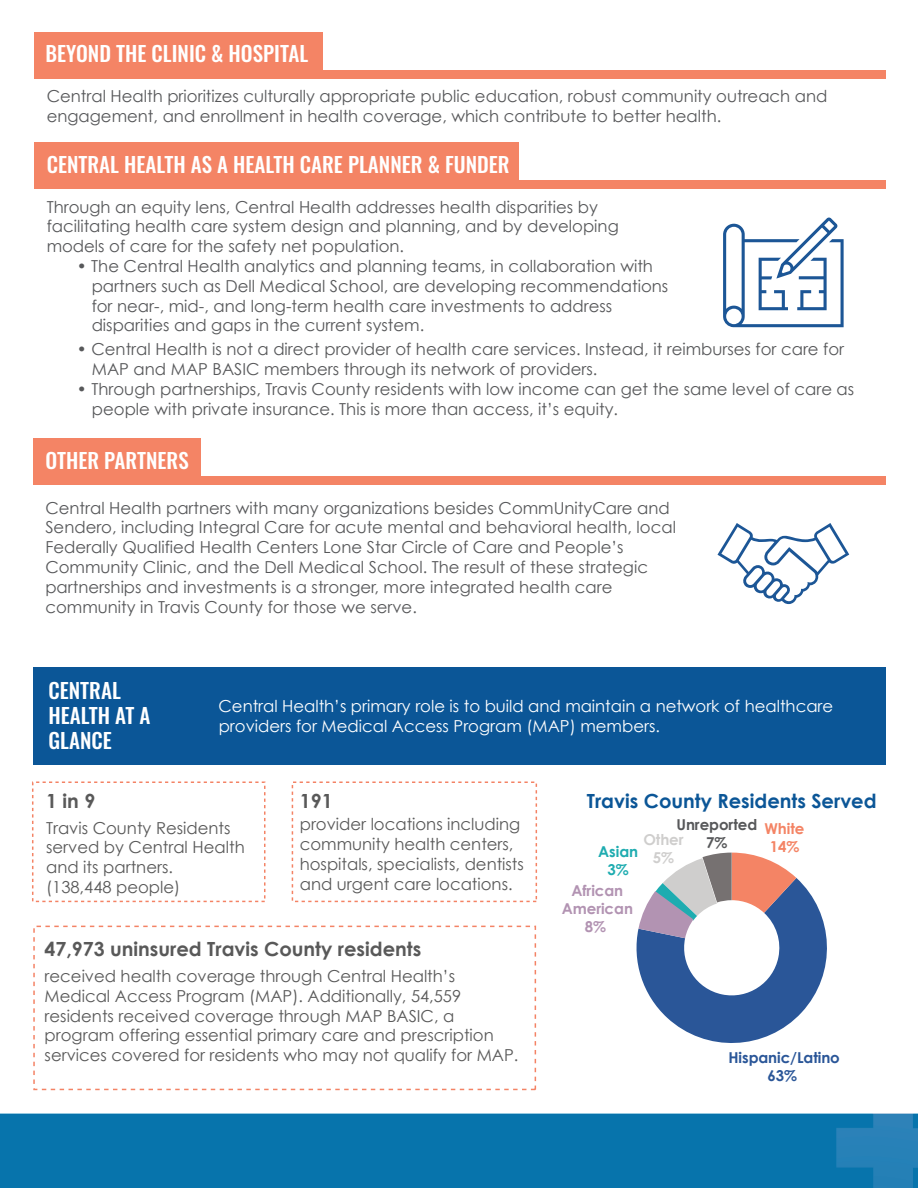
<style>
.page{position:relative;width:918px;height:1188px;background:#fff}
.page>*{position:absolute;margin:0;border:0;box-sizing:border-box;transform-origin:0 0}
.t1{font:500 21px/25.2px "Oswald";color:#fff}
.t2{font:700 19.5px "Century Gothic";color:#595959}
.t3{font:700 19.5px "Century Gothic";color:#0b5697}
.t4{font:16.5px/19.8px "Century Gothic";color:#57585a}
.t5{font:16.5px/19.8px "Century Gothic";color:#595959}
.t6{font:16.5px/19.8px "Century Gothic";color:#fff}
.t7{font:700 15px/18px "Century Gothic";letter-spacing:-.005em;color:#2a5698;text-align:center}
.t8{font:700 15px/18px "Century Gothic";letter-spacing:-.005em;color:#b293b2;text-align:center}
.t9{font:700 15px/18px "Century Gothic";letter-spacing:-.005em;color:#57585a;text-align:center}
.t10{font:700 15px/12px "Century Gothic";color:#cfcecd}
.t11{font:700 15px/18px "Century Gothic";color:#f48465;text-align:center}
.t12{font:700 15px "Century Gothic";color:#1eacb0}
.s1{color:#1eacb0}
</style>
<div class="page">
<div style="left:34px;top:32px;width:288px;height:47px;background:#f48465"></div>
<div style="left:320px;top:71px;width:566px;height:8px;background:#f48465"></div>
<div style="left:34px;top:142px;width:484px;height:47px;background:#f48465"></div>
<div style="left:424px;top:180px;width:462px;height:9px;background:#f48465"></div>
<div style="left:34px;top:438px;width:167px;height:47px;background:#f48465"></div>
<div style="left:185px;top:476px;width:701px;height:9px;background:#f48465"></div>
<div style="left:33px;top:668px;width:852px;height:97px;background:#0b5697"></div>
<svg style="left:636px;top:853px;width:191px;height:190px"></svg>
<div style="left:32px;top:781px;width:233px;height:121px;border:2px dashed #f48365"></div>
<div style="left:292px;top:781px;width:245px;height:121px;border:2px dashed #f48365"></div>
<div style="left:33px;top:926px;width:503px;height:164px;border:2px dashed #f48365"></div>
<div style="left:0;top:1114px;width:918px;height:74px;background:#0774ac"></div>
<svg style="left:718px;top:523px;width:131px;height:81px"></svg>
<svg style="left:723px;top:217px;width:121px;height:110px"></svg>
<p class="t1" style="left:45px;top:42px;width:265px">BEYOND THE CLINIC &amp; HOSPITAL</p>
<p class="t4" style="left:47px;top:86px;width:782px">Central Health prioritizes culturally appropriate public education, robust community outreach and engagement, and enrollment in health coverage, which contribute to better health.</p>
<p class="t1" style="left:47px;top:153px;width:464px">CENTRAL HEALTH AS A HEALTH CARE PLANNER &amp; FUNDER</p>
<p class="t4" style="left:47px;top:197px;width:574px">Through an equity lens, Central Health addresses health disparities by facilitating health care system design and planning, and by developing models of care for the safety net population.</p>
<p class="t4" style="left:92px;top:256px;width:578px;text-indent:-15px">• The Central Health analytics and planning teams, in collaboration with partners such as Dell Medical School, are developing recommendations for near-, mid-, and long-term health care investments to address disparities and gaps in the current system.</p>
<p class="t4" style="left:92px;top:339px;width:754px;text-indent:-15px">• Central Health is not a direct provider of health care services. Instead, it reimburses for care for<br>MAP and MAP BASIC members through its network of providers.</p>
<p class="t4" style="left:92px;top:379px;width:764px;text-indent:-15px">• Through partnerships, Travis County residents with low income can get the same level of care as people with private insurance. This is more than access, it’s equity.</p>
<p class="t1" style="left:45px;top:449px;width:145px">OTHER PARTNERS</p>
<p class="t4" style="left:45px;top:498px;width:632px">Central Health partners with many organizations besides CommUnityCare and Sendero, including Integral Care for acute mental and behavioral health, local Federally Qualified Health Centers Lone Star Circle of Care and People’s Community Clinic, and the Dell Medical School. The result of these strategic partnerships and investments is a stronger, more integrated health care community in Travis County for those we serve.</p>
<p class="t1" style="left:49px;top:679px;width:103px">CENTRAL<br>HEALTH AT A<br>GLANCE</p>
<p class="t6" style="left:219px;top:696px;width:616px">Central Health’s primary role is to build and maintain a network of healthcare providers for Medical Access Program (MAP) members.</p>
<p class="t2" style="left:46px;top:786px;width:51px">1 in 9</p>
<p class="t3" style="left:587px;top:786px;width:291px">Travis County Residents Served</p>
<p class="t2" style="left:300px;top:786px;width:34px">191</p>
<p class="t5" style="left:300px;top:814px;width:226px">provider locations including community health centers, hospitals, specialists, dentists and urgent care locations.</p>
<p class="t9" style="left:677px;top:815px;width:82px">Unreported<br>7%</p>
<p class="t5" style="left:46px;top:817px;width:200px">Travis County Residents served by Central Health and its partners.<br>(138,448 people)</p>
<p class="t11" style="left:764px;top:818px;width:42px">White<br>14%</p>
<p class="t10" style="left:598px;top:832px;width:87px;text-indent:45px">Other<br><span class="s1">Asian</span> 5%</p>
<p class="t12" style="left:608px;top:858px;width:23px">3%</p>
<p class="t8" style="left:562px;top:881px;width:73px">African<br>American<br>8%</p>
<p class="t2" style="left:45px;top:934px;width:378px">47,973 uninsured Travis County residents</p>
<p class="t5" style="left:45px;top:966px;width:475px">received health coverage through Central Health’s Medical Access Program (MAP). Additionally, 54,559 residents received coverage through MAP BASIC, a program offering essential primary care and prescription services covered for residents who may not qualify for MAP.</p>
<p class="t7" style="left:729px;top:1048px;width:113px">Hispanic/Latino<br>63%</p>
</div>
